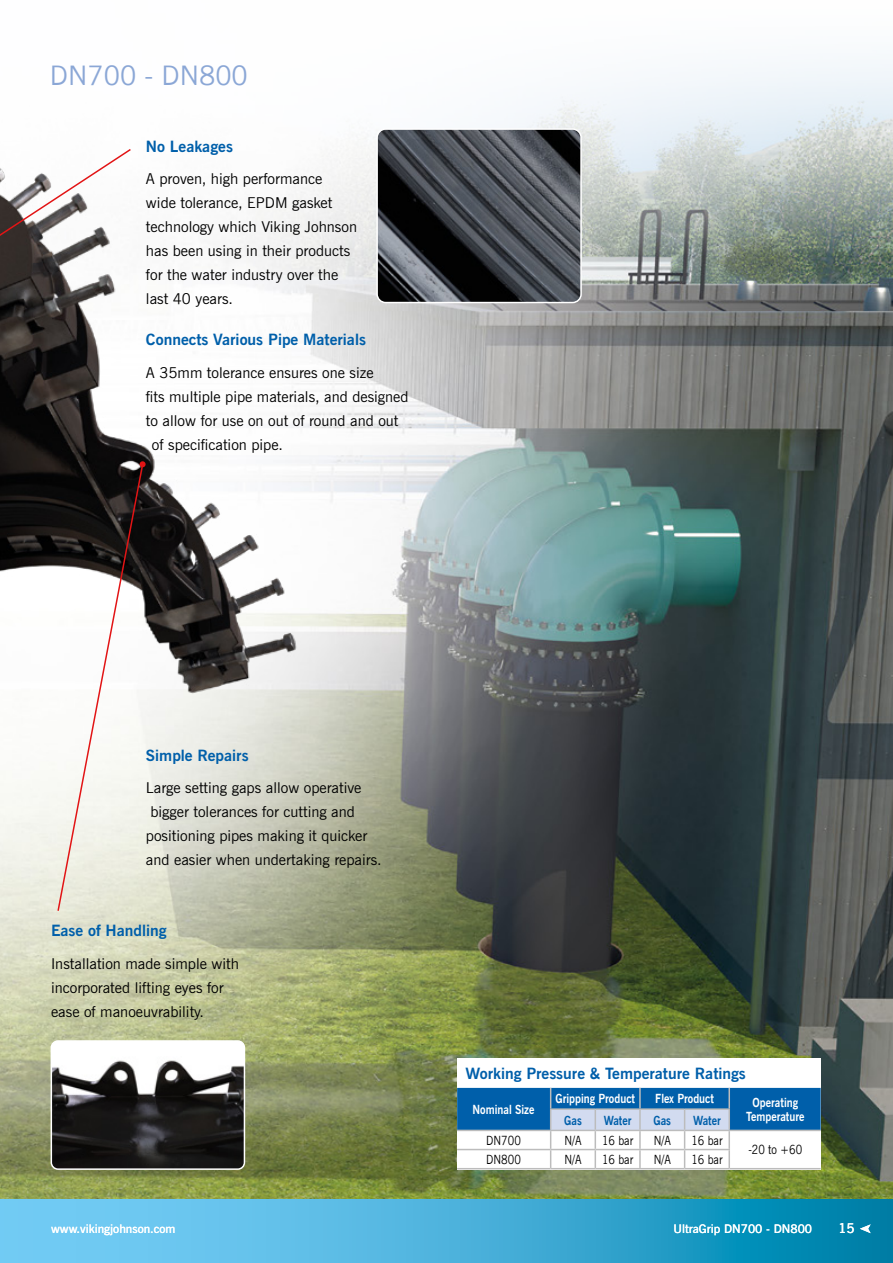
<style>
.page{position:relative;width:893px;height:1263px;background:#fff}
.page>*{position:absolute;margin:0;border:0;box-sizing:border-box;transform-origin:0 0}
.t1{font:27px "News Gothic BT";color:#8ba7d6}
.t2{font:700 15.75px "News Gothic BT";color:#005faa}
.t3{font:15px/24px "News Gothic BT";color:#000}
.t4{font:600 13.5px "News Gothic BT";color:#fff}
.t5{font:700 12.75px "News Gothic BT";color:#fff;scale:.85 1}
.t6{font:12.75px "News Gothic BT";color:#000;scale:.85 1}
.t7{font:700 12.75px "News Gothic BT";color:#005faa;scale:.85 1}
.t8{font:600 12px "News Gothic BT";color:#fff}
</style>
<div class="page">
<img style="left:0;top:60px;width:893px;height:1139px">
<svg style="left:1px;top:1199px;width:892px;height:64px;background:#42add7"></svg>
<hr style="left:0;top:1199px;width:1px;height:64px;background:#71cbf4">
<svg style="left:860px;top:1224px;width:11px;height:9px"></svg>
<img style="left:0;top:137px;width:335px;height:956px">
<img style="left:51px;top:1041px;width:193px;height:128px">
<div style="left:51px;top:1040px;width:194px;height:130px;border:2px solid #fff;border-radius:7px"></div>
<svg style="left:56px;top:461px;width:90px;height:451px"></svg>
<img style="left:377px;top:129px;width:204px;height:174px">
<div style="left:376px;top:128px;width:206px;height:175px;border:2px solid #fff;border-radius:9px"></div>
<svg style="left:0;top:147px;width:132px;height:152px"></svg>
<svg style="left:457px;top:1058px;width:364px;height:111px"></svg>
<hr style="left:729px;top:1168px;width:92px;height:1px;background:#bcbcbc">
<h1 class="t1" style="left:50px;top:59px;width:199px">DN700 - DN800</h1>
<p class="t2" style="left:146px;top:137px;width:88px">No Leakages</p>
<p class="t3" style="left:146px;top:167px;width:213px">A proven, high performance<br>wide tolerance, EPDM gasket technology which Viking Johnson has been using in their products for the water industry over the last 40 years.</p>
<p class="t2" style="left:146px;top:330px;width:221px">Connects Various Pipe Materials</p>
<p class="t3" style="left:146px;top:360px;width:229px">A 35mm tolerance ensures one size</p>
<p class="t3" style="left:146px;top:384px;width:264px">fits multiple pipe materials, and designed</p>
<p class="t3" style="left:146px;top:408px;width:254px">to allow for use on out of round and out</p>
<p class="t3" style="left:152px;top:432px;width:133px">of specification pipe.</p>
<p class="t2" style="left:146px;top:745px;width:104px">Simple Repairs</p>
<p class="t3" style="left:146px;top:776px;width:217px">Large setting gaps allow operative</p>
<p class="t3" style="left:150px;top:800px;width:206px">bigger tolerances for cutting and</p>
<p class="t3" style="left:146px;top:824px;width:223px">positioning pipes making it quicker</p>
<p class="t3" style="left:146px;top:848px;width:237px">and easier when undertaking repairs.</p>
<p class="t2" style="left:51px;top:921px;width:117px">Ease of Handling</p>
<p class="t3" style="left:51px;top:951px;width:189px">Installation made simple with incorporated lifting eyes for ease of manoeuvrability.</p>
<p class="t2" style="left:466px;top:1064px;width:282px">Working Pressure &amp; Temperature Ratings</p>
<p class="t5" style="left:473px;top:1101px;width:74px">Nominal Size</p>
<p class="t5" style="left:555px;top:1091px;width:95px">Gripping Product</p>
<p class="t5" style="left:655px;top:1091px;width:71px">Flex Product</p>
<p class="t5" style="left:753px;top:1094px;width:55px">Operating</p>
<p class="t7" style="left:564px;top:1112px;width:22px">Gas</p>
<p class="t7" style="left:604px;top:1112px;width:34px">Water</p>
<p class="t7" style="left:653px;top:1112px;width:22px">Gas</p>
<p class="t7" style="left:693px;top:1112px;width:34px">Water</p>
<p class="t5" style="left:746px;top:1108px;width:70px">Temperature</p>
<p class="t6" style="left:486px;top:1132px;width:42px">DN700</p>
<p class="t6" style="left:564px;top:1132px;width:22px">N/A</p>
<p class="t6" style="left:602px;top:1132px;width:38px">16 bar</p>
<p class="t6" style="left:654px;top:1132px;width:22px">N/A</p>
<p class="t6" style="left:691px;top:1132px;width:38px">16 bar</p>
<p class="t6" style="left:486px;top:1152px;width:42px">DN800</p>
<p class="t6" style="left:564px;top:1152px;width:22px">N/A</p>
<p class="t6" style="left:602px;top:1152px;width:38px">16 bar</p>
<p class="t6" style="left:654px;top:1152px;width:22px">N/A</p>
<p class="t6" style="left:691px;top:1152px;width:38px">16 bar</p>
<p class="t6" style="left:748px;top:1142px;width:65px">-20 to +60</p>
<p class="t8" style="left:51px;top:1222px;width:126px">www.vikingjohnson.com</p>
<p class="t8" style="left:673px;top:1222px;width:140px">UltraGrip DN700 - DN800</p>
<p class="t4" style="left:838px;top:1220px;width:18px">15</p>
</div>
